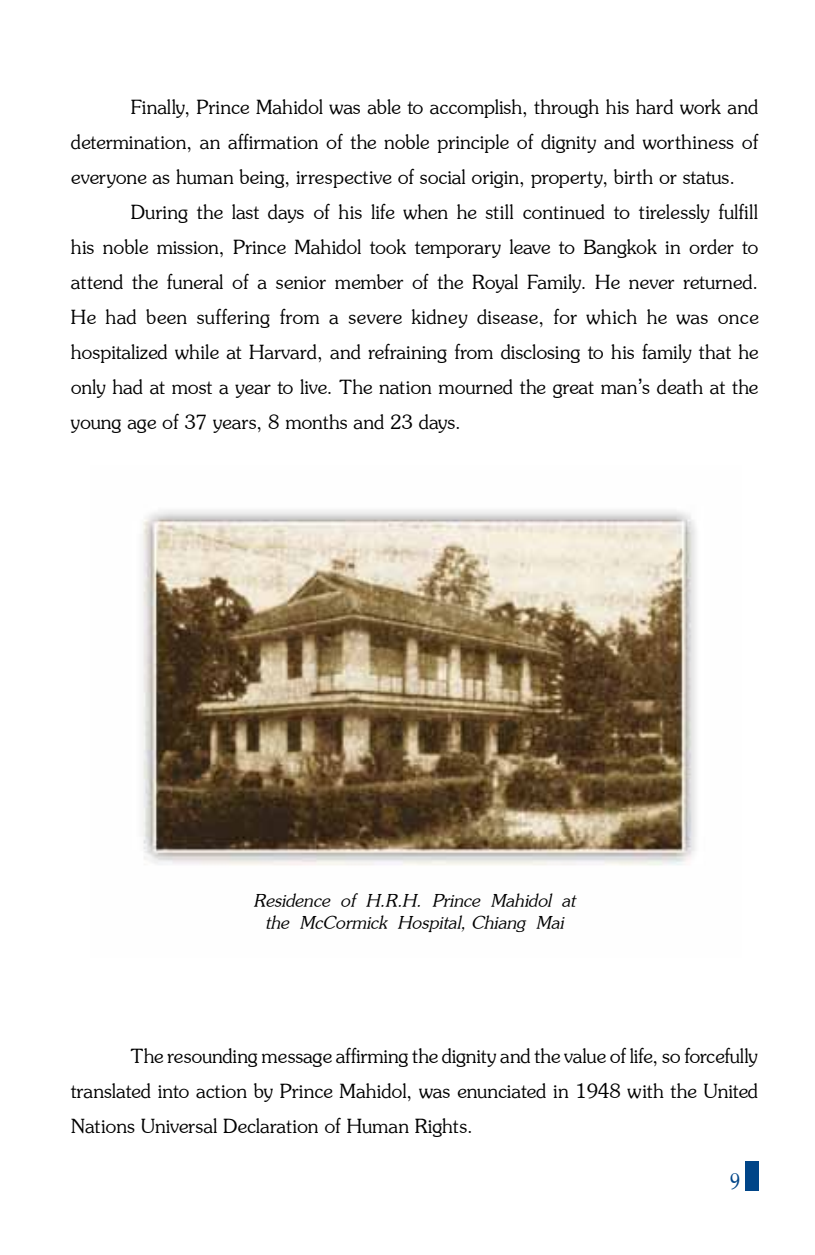
<style>
.page{position:relative;width:815px;height:1255px;background:#fff}
.page>*{position:absolute;margin:0;border:0;box-sizing:border-box;transform-origin:0 0}
.t1{font:35px "UPC Garsia";color:#004588}
.t2{font:21.25px/35px "Souvenir";color:#000;text-align:justify}
.t3{font:italic 17.5px/22.5px "Souvenir";color:#000;text-align:center}
.s1{font-family:"Helvetica"}
</style>
<div class="page">
<div style="left:745px;top:1160px;width:13px;height:30px;background:#004588"></div>
<img style="left:142px;top:510px;width:554px;height:356px">
<p class="t2" style="left:131px;top:90px;width:629px">Finally, Prince Mahidol was able to accomplish, through his hard work and</p>
<p class="t2" style="left:71px;top:125px;width:689px">determination, an affirmation of the noble principle of dignity and worthiness of</p>
<p class="t2" style="left:71px;top:160px;width:666px">everyone as human being, irrespective of social origin, property, birth or status.</p>
<p class="t2" style="left:131px;top:195px;width:629px">During the last days of his life when he still continued to tirelessly fulfill</p>
<p class="t2" style="left:71px;top:230px;width:689px">his noble mission, Prince Mahidol took temporary leave to Bangkok in order to</p>
<p class="t2" style="left:71px;top:265px;width:689px">attend the funeral of a senior member of the Royal Family. He never returned.</p>
<p class="t2" style="left:71px;top:300px;width:689px">He had been suffering from a severe kidney disease, for which he was once</p>
<p class="t2" style="left:71px;top:335px;width:689px">hospitalized while at Harvard, and refraining from disclosing to his family that he</p>
<p class="t2" style="left:71px;top:370px;width:689px">only had at most a year to live. The nation mourned the great man<span class="s1">’</span>s death at the</p>
<p class="t2" style="left:71px;top:405px;width:392px">young age of 37 years, 8 months and 23 days.</p>
<p class="t3" style="left:254px;top:889px;width:324px">Residence of H.R.H. Prince Mahidol at the McCormick Hospital, Chiang Mai</p>
<p class="t2" style="left:71px;top:1038px;width:689px;text-indent:60px">The resounding message affirming the dignity and the value of life, so forcefully translated into action by Prince Mahidol, was enunciated in 1948 with the United Nations Universal Declaration of Human Rights.</p>
<p class="t1" style="left:730px;top:1160px;width:12px">9</p>
</div>
